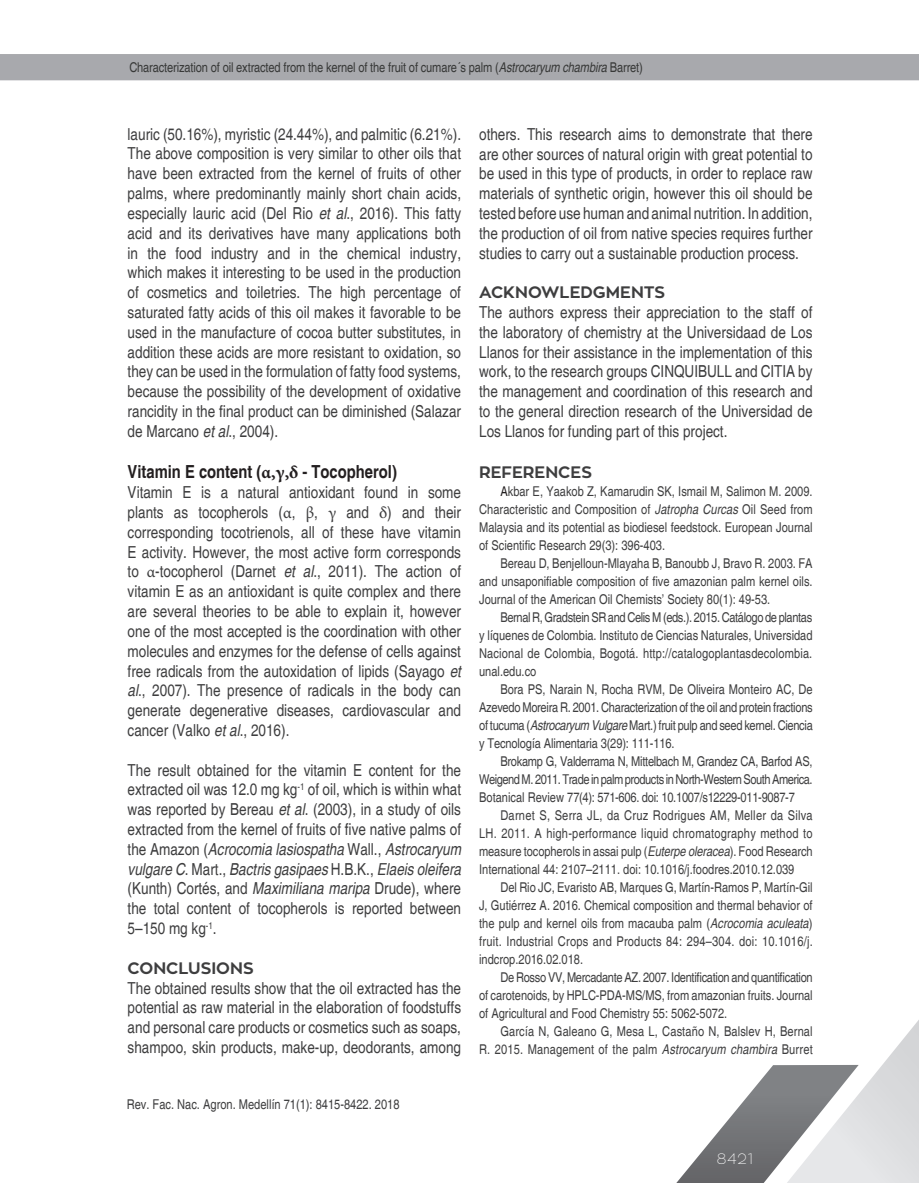
<style>
.page{position:relative;width:919px;height:1183px;background:#fff}
.page>*{position:absolute;margin:0;border:0;box-sizing:border-box;transform-origin:0 0}
.t1{font:700 condensed 18px "Helvetica";color:#231f20}
.t2{font:condensed 16.5px/19.8px "Helvetica";color:#3e3e3f;text-align:justify}
.t3{font:700 16.5px "Zona Pro";color:#3e3e3f}
.t4{font:100 15px "Zona Pro";color:#fff}
.t5{font:condensed 13.5px/18px "Helvetica";color:#3e3e3f;text-align:justify}
.t6{font:condensed 13.5px "Helvetica";letter-spacing:-.01em;color:#373837}
.s1{font-style:italic}
.s2{font-family:"Minion Pro";font-stretch:normal}
.s3{color:#231f20}
</style>
<div class="page">
<svg style="left:677px;top:1021px;width:241px;height:161px"></svg>
<div style="left:0;top:54px;width:918px;height:26px;background:#a8a9ad"></div>
<p class="t6" style="left:129px;top:59px;width:515px">Characterization of oil extracted from the kernel of the fruit of cumare´s palm (<span class="s1">Astrocaryum chambira</span> Barret)</p>
<p class="t2" style="left:128px;top:124px;width:335px">lauric (50.16%), myristic (24.44%), and palmitic (6.21%).<br>The above composition is very similar to other oils that have been extracted from the kernel of fruits of other palms, where predominantly mainly short chain acids, especially lauric acid (Del Rio <span class="s1">et al</span>., 2016). This fatty acid and its derivatives have many applications both in the food industry and in the chemical industry, which makes it interesting to be used in the production of cosmetics and toiletries. The high percentage of saturated fatty acids of this oil makes it favorable to be used in the manufacture of cocoa butter substitutes, in addition these acids are more resistant to oxidation, so they can be used in the formulation of fatty food systems, because the possibility of the development of oxidative rancidity in the final product can be diminished (Salazar de Marcano <span class="s1">et al</span>., 2004).</p>
<p class="t1" style="left:128px;top:461px;width:271px">Vitamin E content (<span class="s2">α,γ,δ</span> - Tocopherol)</p>
<p class="t2" style="left:128px;top:482px;width:335px">Vitamin E is a natural antioxidant found in some plants as tocopherols (<span class="s2">α</span>, <span class="s2">β</span>, <span class="s2">γ</span> and <span class="s2">δ</span>) and their corresponding tocotrienols, all of these have vitamin E activity. However, the most active form corresponds to <span class="s2">α</span>-tocopherol (Darnet <span class="s1">et al</span>., 2011). The action of vitamin E as an antioxidant is quite complex and there are several theories to be able to explain it, however one of the most accepted is the coordination with other molecules and enzymes for the defense of cells against free radicals from the autoxidation of lipids (Sayago <span class="s1">et al</span>., 2007). The presence of radicals in the body can generate degenerative diseases, cardiovascular and cancer (Valko <span class="s1">et al</span>., 2016).</p>
<p class="t2" style="left:128px;top:759px;width:335px">The result obtained for the vitamin E content for the extracted oil was 12.0 mg kg<sup>-1</sup> of oil, which is within what was reported by Bereau <span class="s1">et al</span>. (2003), in a study of oils extracted from the kernel of fruits of five native palms of the Amazon (<span class="s1">Acrocomia lasiospatha</span> Wall., <span class="s1">Astrocaryum vulgare C</span>. Mart., <span class="s1">Bactris gasipaes</span> H.B.K., <span class="s1">Elaeis oleifera </span>(Kunth) Cortés, and <span class="s1">Maximiliana maripa</span> Drude), where the total content of tocopherols is reported between 5–150 mg kg<sup>-1</sup>.</p>
<p class="t3" style="left:128px;top:956px;width:127px">CONCLUSIONS</p>
<p class="t2" style="left:128px;top:977px;width:335px">The obtained results show that the oil extracted has the potential as raw material in the elaboration of foodstuffs and personal care products or cosmetics such as soaps, shampoo, skin products, make-up, deodorants, among</p>
<p class="t5" style="left:127px;top:1094px;width:274px">Rev. Fac. Nac. Agron. Medellín 71(1): 8415-8422. 2018</p>
<p class="t2" style="left:479px;top:124px;width:335px">others. This research aims to demonstrate that there are other sources of natural origin with great potential to be used in this type of products, in order to replace raw materials of synthetic origin, however this oil should be tested before use human and animal nutrition. In addition, the production of oil from native species requires further studies to carry out a sustainable production process.</p>
<p class="t3" style="left:479px;top:281px;width:187px">ACKNOWLEDGMENTS</p>
<p class="t2" style="left:479px;top:302px;width:335px">The authors express their appreciation to the staff of the laboratory of chemistry at the Universidaad de Los Llanos for their assistance in the implementation of this work, to the research groups CINQUIBULL and CITIA by the management and coordination of this research and to the general direction research of the Universidad de Los Llanos for funding part of this project.</p>
<p class="t3" style="left:479px;top:461px;width:114px">REFERENCES</p>
<p class="t5" style="left:479px;top:482px;width:335px;text-indent:21px"><span class="s3">A</span>kbar E, Yaakob Z, Kamarudin SK, Ismail M, Salimon M. 2009.<br>Characteristic and Composition of <span class="s1">Jatropha Curcas</span> Oil Seed from Malaysia and its potential as biodiesel feedstock. European Journal of Scientific Research 29(3): 396-403.</p>
<p class="t5" style="left:479px;top:554px;width:335px;text-indent:21px">Bereau D, Benjelloun-Mlayaha B, Banoubb J, Bravo R. 2003. FA and unsaponifiable composition of five amazonian palm kernel oils.<br>Journal of the American Oil Chemists’ Society 80(1): 49-53.</p>
<p class="t5" style="left:479px;top:608px;width:335px;text-indent:21px">Bernal R, Gradstein SR and Celis M (eds.). 2015. Catálogo de plantas y líquenes de Colombia. Instituto de Ciencias Naturales, Universidad Nacional de Colombia, Bogotá. http://catalogoplantasdecolombia. unal.edu.co</p>
<p class="t5" style="left:479px;top:680px;width:335px;text-indent:21px">Bora PS, Narain N, Rocha RVM, De Oliveira Monteiro AC, De Azevedo Moreira R. 2001. Characterization of the oil and protein fractions of tucuma (<span class="s1">Astrocaryum Vulgare</span> Mart.) fruit pulp and seed kernel. Ciencia y Tecnología Alimentaria 3(29): 111-116.</p>
<p class="t5" style="left:479px;top:752px;width:335px;text-indent:21px">Brokamp G, Valderrama N, Mittelbach M, Grandez CA, Barfod AS, Weigend M. 2011. Trade in palm products in North-Western South America.<br>Botanical Review 77(4): 571-606. doi: 10.1007/s12229-011-9087-7</p>
<p class="t5" style="left:479px;top:806px;width:335px;text-indent:21px">Darnet S, Serra JL, da Cruz Rodrigues AM, Meller da Silva LH. 2011. A high-performance liquid chromatography method to measure tocopherols in assai pulp (<span class="s1">Euterpe oleracea</span>). Food Research International 44: 2107–2111. doi: 10.1016/j.foodres.2010.12.039</p>
<p class="t5" style="left:479px;top:878px;width:335px;text-indent:21px">Del Rio JC, Evaristo AB, Marques G, Martín-Ramos P, Martín-Gil J, Gutiérrez A. 2016. Chemical composition and thermal behavior of the pulp and kernel oils from macauba palm (<span class="s1">Acrocomia aculeata</span>) fruit. Industrial Crops and Products 84: 294–304. doi: 10.1016/j. indcrop.2016.02.018.</p>
<p class="t5" style="left:479px;top:968px;width:335px;text-indent:21px">De Rosso VV, Mercadante AZ. 2007. Identification and quantification of carotenoids, by HPLC-PDA-MS/MS, from amazonian fruits. Journal of Agricultural and Food Chemistry 55: 5062-5072.</p>
<p class="t5" style="left:479px;top:1022px;width:335px;text-align:right">García N, Galeano G, Mesa L, Castaño N, Balslev H, Bernal<br>R. 2015. Management of the palm <span class="s1">Astrocaryum chambira</span> Burret</p>
<p class="t4" style="left:716px;top:1148px;width:38px">8421</p>
</div>
